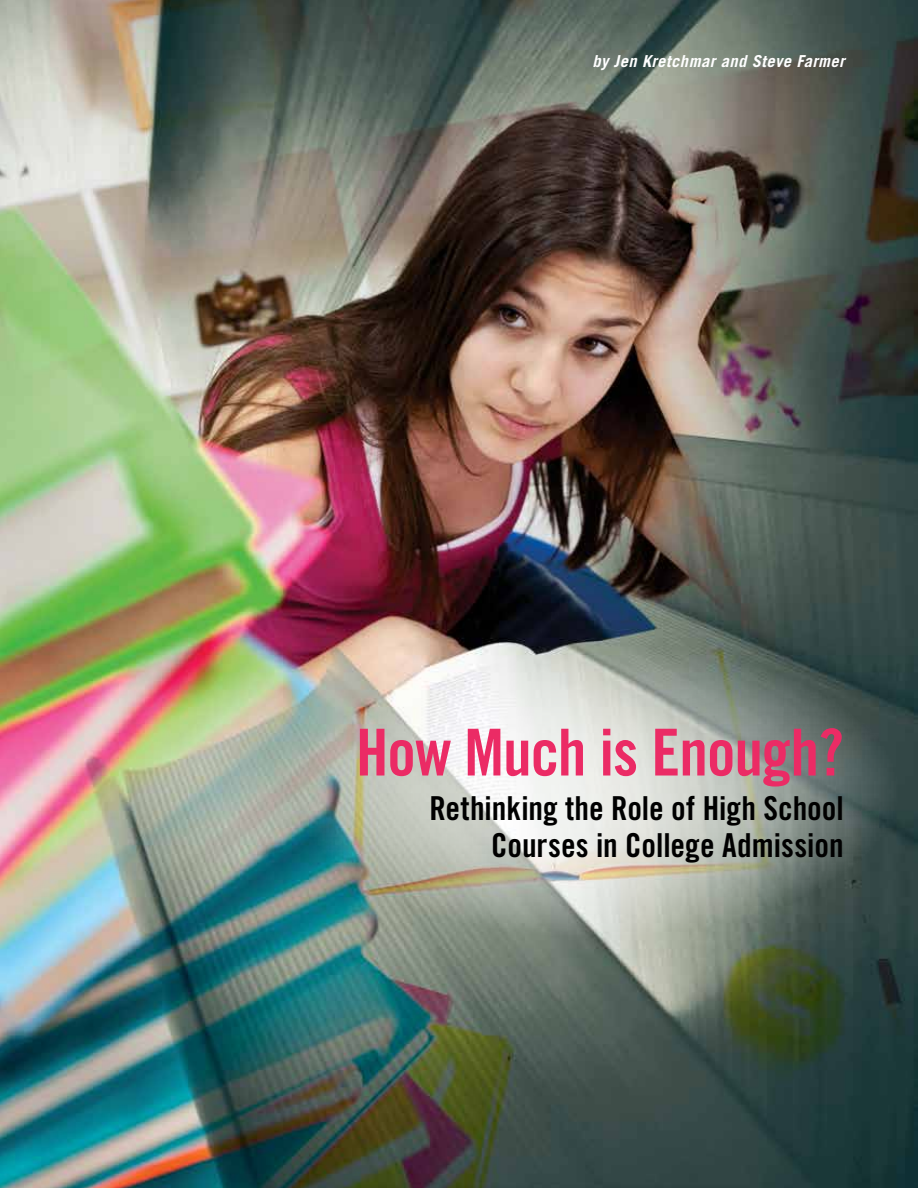
<style>
.page{position:relative;width:918px;height:1188px;background:#fff}
.page>*{position:absolute;margin:0;border:0;box-sizing:border-box;transform-origin:0 0}
.t1{font:64.8px "Trade Gothic Bold Cond Twenty";letter-spacing:-.015em;color:#eb2b65}
.t2{font:33px/37.5px "Trade Gothic Bold Cond Twenty";color:#000;text-align:right}
.t3{font:italic 700 16.5px "Trade Gothic";letter-spacing:.025em;color:#fff}
</style>
<div class="page">
<img style="left:0;top:0;width:918px;height:1188px">
<svg style="left:292px;top:644px;width:607px;height:294px;background:#b4b9b2"></svg>
<p class="t3" style="left:593px;top:51px;width:254px">by Jen Kretchmar and Steve Farmer</p>
<h1 class="t1" style="left:356px;top:713px;width:489px">How Much is Enough?</h1>
<p class="t2" style="left:429px;top:789px;width:416px">Rethinking the Role of High School<br>Courses in College Admission</p>
</div>
